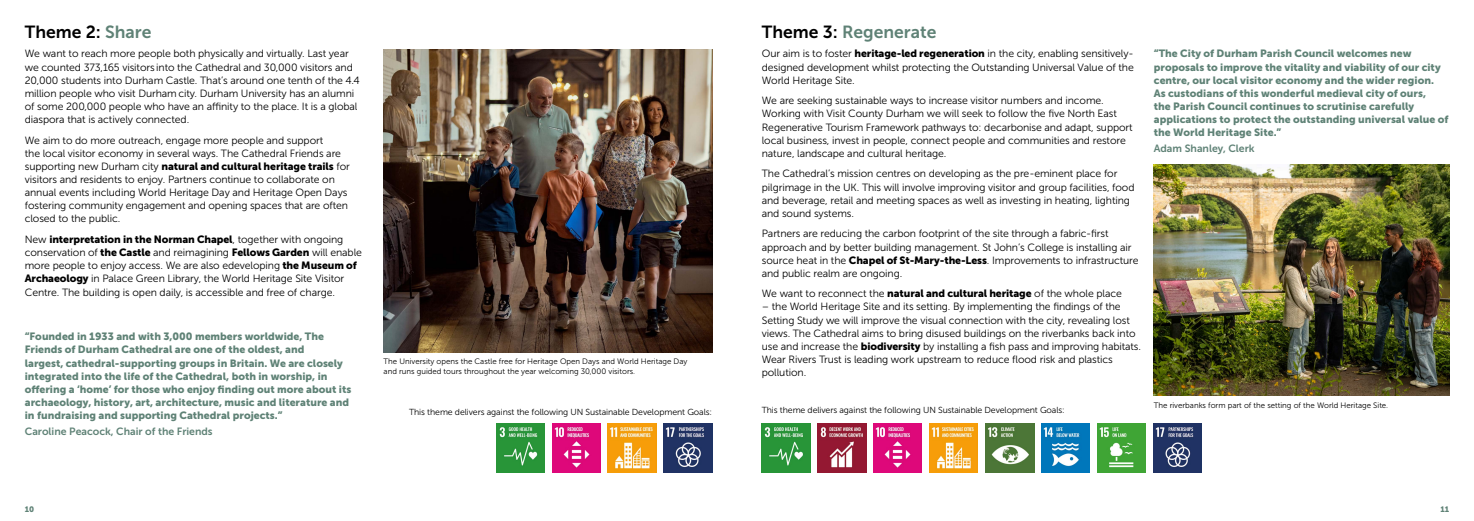
<style>
.page{position:relative;width:1474px;height:521px;background:#fff}
.page>*{position:absolute;margin:0;border:0;box-sizing:border-box;transform-origin:0 0}
.t1{font:17.5px "Museo Sans 700";color:#5f8276}
.t2{font:17.5px "Museo Sans 700";color:#000}
.t3{font:10.5px/13.1px "Museo Sans 300";letter-spacing:-.01em;color:#000}
.t4{font:10.5px/13.1px "Museo Sans 900";color:#5f8276}
.t5{font:10.5px "Museo Sans 900";letter-spacing:-.01em;color:#000}
.t6{font:10.5px "Museo Sans 700";color:#5f8276}
.t7{font:8.75px "Museo Sans 300";letter-spacing:-.01em;color:#000}
.t8{font:7.88px/9.5px "Museo Sans 300";color:#000}
.t9{font:7.88px "Museo Sans 900";color:#5f8276}
.s1{color:#5f8276}
.s2{font-family:"Museo Sans 300"}
.s3{font-family:"Museo Sans 900"}
.s4{color:#000}
</style>
<div class="page">
<img style="left:383px;top:50px;width:329px;height:302px">
<img style="left:496px;top:424px;width:48px;height:48px">
<img style="left:552px;top:424px;width:48px;height:48px">
<img style="left:608px;top:424px;width:48px;height:48px">
<img style="left:663px;top:424px;width:49px;height:48px">
<img style="left:1153px;top:165px;width:296px;height:230px">
<img style="left:985px;top:424px;width:49px;height:48px">
<img style="left:1041px;top:424px;width:48px;height:48px">
<img style="left:1097px;top:424px;width:48px;height:48px">
<img style="left:1153px;top:424px;width:48px;height:48px">
<img style="left:761px;top:424px;width:49px;height:48px">
<img style="left:817px;top:424px;width:49px;height:48px">
<img style="left:873px;top:424px;width:48px;height:48px">
<img style="left:929px;top:424px;width:48px;height:48px">
<h1 class="t2" style="left:25px;top:22px;width:128px">Theme 2: <span class="s1">Share</span></h1>
<p class="t3" style="left:25px;top:47px;width:336px">We want to reach more people both physically and virtually. Last year we counted 373,165 visitors into the Cathedral and 30,000 visitors and 20,000 students into Durham Castle. That’s around one tenth of the 4.4 million people who visit Durhamcity. Durham University has an alumni of some 200,000 people who have an affinity to the place. It is a global diaspora that is actively connected.</p>
<p class="t3" style="left:25px;top:134px;width:318px">We aim to do more outreach, engage more people and support the local visitor economy in several ways. The Cathedral Friends are</p>
<p class="t5" style="left:25px;top:160px;width:326px"><span class="s2">supporting new Durham city</span> natural and cultural heritage trails <span class="s2">for</span></p>
<p class="t3" style="left:25px;top:173px;width:325px">visitors and residents to enjoy. Partners continue to collaborate on annual events including World Heritage Day and Heritage Open Days fostering community engagement and opening spaces that are often closed to the public.</p>
<p class="t5" style="left:25px;top:233px;width:320px"><span class="s2">New</span> interpretation in the Norman Chapel<span class="s2">, together with ongoing</span></p>
<p class="t3" style="left:25px;top:246px;width:339px">conservation of <span class="s3">the Castle</span> and reimagining <span class="s3">Fellows Garden</span> will enable more people to enjoy access. We are also edeveloping <span class="s3">the Museum of Archaeology</span> in Palace Green Library, the World Heritage Site Visitor Centre. The building is open daily, is accessible and free of charge.</p>
<p class="t4" style="left:25px;top:330px;width:328px">“Founded in 1933 and with 3,000 members worldwide, The Friends of Durham Cathedral are one of the oldest, and<br>largest, cathedral-supporting groups in Britain. We are closely integrated into the life of the Cathedral, both in worship, in offering a ‘home’ for those who enjoy finding out more about its archaeology, history, art, architecture, music and literature and in fundraising and supporting Cathedral projects.”</p>
<p class="t6" style="left:25px;top:425px;width:189px">Caroline Peacock, Chair of the Friends</p>
<p class="t8" style="left:383px;top:357px;width:305px">The University opens the Castle free for Heritage Open Days and World Heritage Day and runs guided tours throughout the year welcoming 30,000 visitors.</p>
<h1 class="t1" style="left:761px;top:22px;width:176px"><span class="s4">Theme 3:</span> Regenerate</h1>
<p class="t3" style="left:761px;top:47px;width:373px;text-align:justify">Our aim is to foster <span class="s3">heritage-led regeneration</span> in the city, enabling sensitively&shy;designed development whilst protecting the Outstanding Universal Value of the World Heritage Site.</p>
<p class="t3" style="left:761px;top:94px;width:372px">We are seeking sustainable ways to increase visitor numbers and income.<br>Working with Visit County Durham we will seek to follow the five North East Regenerative Tourism Framework pathways to: decarbonise and adapt, support local business, invest in people, connect people and communities and restore nature, landscape and cultural heritage.</p>
<p class="t3" style="left:761px;top:167px;width:374px">The Cathedral’s mission centres on developing as the pre-eminent place for pilgrimage in the UK. This will involve improving visitor and group facilities, food and beverage, retail and meeting spaces as well as investing in heating, lighting and sound systems.</p>
<p class="t3" style="left:761px;top:227px;width:378px">Partners are reducing the carbon footprint of the site through a fabric-first approach and by better building management. St John’s College is installing air source heat in the <span class="s3">Chapel of St-Mary-the-Less</span>. Improvements to infrastructure and public realm are ongoing.</p>
<p class="t3" style="left:761px;top:287px;width:361px">We want to reconnect the <span class="s3">natural and cultural heritage</span> of the whole place</p>
<p class="t3" style="left:761px;top:300px;width:381px">– the World Heritage Site and its setting. By implementing the findings of the Setting Study we will improve the visual connection with the city, revealing lost views. The Cathedral aims to bring disused buildings on the riverbanks back into use and increase the <span class="s3">biodiversity</span> by installing a fish pass and improving habitats.<br>Wear Rivers Trust is leading work upstream to reduce flood risk and plastics pollution.</p>
<p class="t7" style="left:409px;top:407px;width:304px">This theme delivers against the following UN Sustainable Development Goals:</p>
<p class="t7" style="left:761px;top:406px;width:304px">This theme delivers against the following UN Sustainable Development Goals:</p>
<p class="t4" style="left:1153px;top:47px;width:296px">“The City of Durham Parish Council welcomes new proposals to improve the vitality and viability of our city centre, our local visitor economy and the wider region.<br>As custodians of this wonderful medieval city of ours,<br>the Parish Council continues to scrutinise carefully applications to protect the outstanding universal value of the World Heritage Site.”</p>
<p class="t6" style="left:1153px;top:142px;width:102px">Adam Shanley, Clerk</p>
<p class="t8" style="left:1153px;top:401px;width:236px">The riverbanks form part of the setting of the World Heritage Site.</p>
<p class="t9" style="left:25px;top:504px;width:11px">10</p>
<p class="t9" style="left:1440px;top:504px;width:10px">11</p>
</div>
